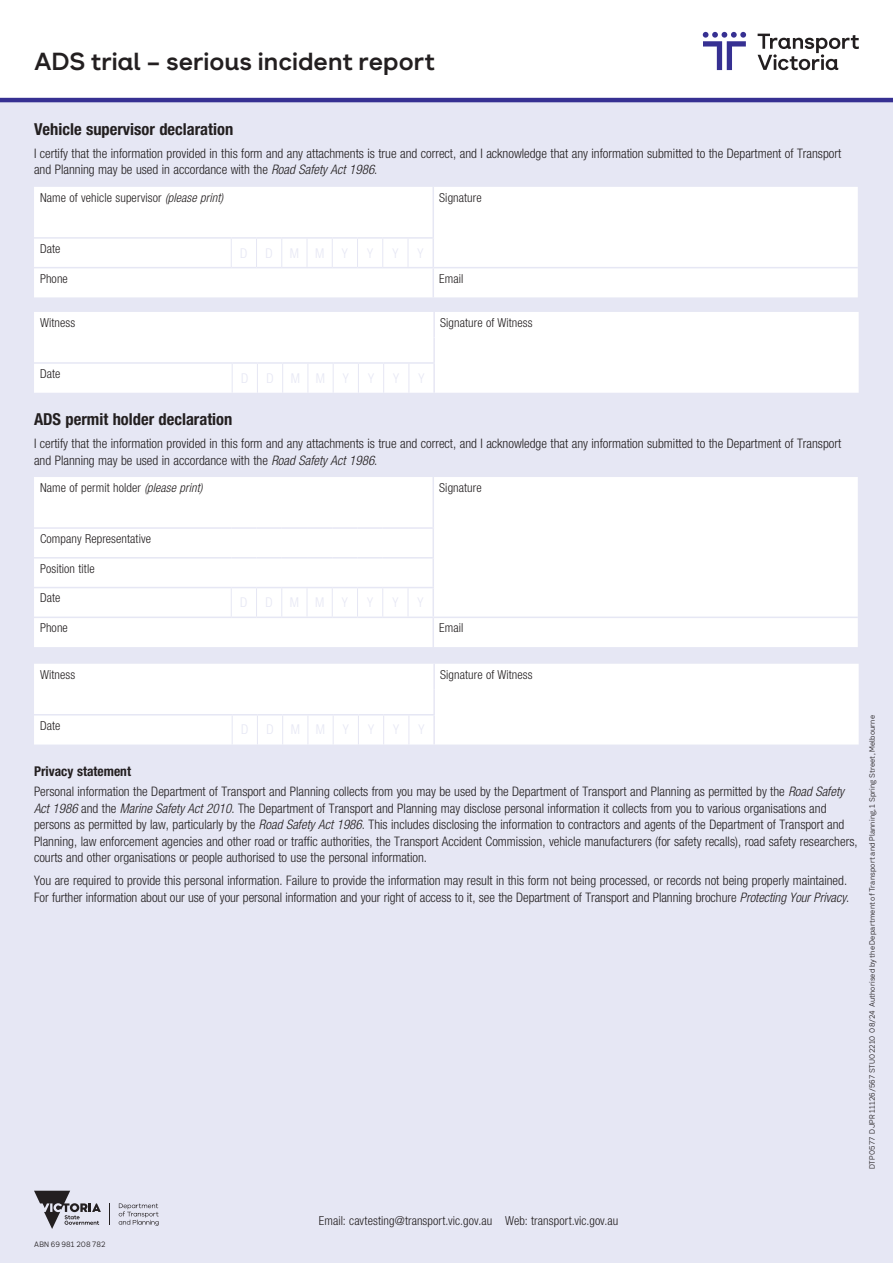
<style>
.page{position:relative;width:893px;height:1263px;background:#fff}
.page>*{position:absolute;margin:0;border:0;box-sizing:border-box;transform-origin:0 0}
.t1{font:700 24px "Network Neo";color:#231f20}
.MAIN_SECTION_HEADINGS{font:700 condensed 16.5px "Helvetica Neue LT Std";color:#231f20}
.SUB_HEAD{font:700 condensed 13.5px "Helvetica Neue LT Std";color:#231f20}
.BODY_COPY{font:300 condensed 13.2px/16.5px "Helvetica Neue LT Std";color:#231f20}
.BOXED_BODY{font:300 condensed 12.3px "Helvetica Neue LT Std";letter-spacing:.01em;color:#231f20}
.t2{font:300 7.5px "Network Sans";letter-spacing:.015em;color:#231f20}
.s1{font-style:italic}
</style>
<div class="page">
<div style="left:0;top:98px;width:893px;height:1165px;background:#e6e7f4"></div>
<hr style="left:0;top:98px;width:893px;height:4px;background:#363092">
<div style="left:34px;top:187px;width:824px;height:110px;background:#fff"></div>
<hr style="left:432px;top:187px;width:2px;height:50px;background:#e6e7f4">
<hr style="left:34px;top:237px;width:197px;height:2px;background:#e6e7f4">
<hr style="left:231px;top:237px;width:26px;height:2px;background:#e6e7f4">
<hr style="left:257px;top:237px;width:25px;height:2px;background:#e6e7f4">
<hr style="left:282px;top:237px;width:25px;height:2px;background:#e6e7f4">
<hr style="left:307px;top:237px;width:25px;height:2px;background:#e6e7f4">
<hr style="left:332px;top:237px;width:25px;height:2px;background:#e6e7f4">
<hr style="left:357px;top:237px;width:26px;height:2px;background:#e6e7f4">
<hr style="left:383px;top:237px;width:25px;height:2px;background:#e6e7f4">
<hr style="left:408px;top:237px;width:26px;height:2px;background:#e6e7f4">
<hr style="left:432px;top:239px;width:2px;height:28px;background:#e6e7f4">
<hr style="left:34px;top:267px;width:197px;height:1px;background:#e6e7f4">
<svg style="left:231px;top:239px;width:202px;height:29px;background:#fdfdfe"></svg>
<hr style="left:433px;top:267px;width:425px;height:1px;background:#e6e7f4">
<hr style="left:432px;top:268px;width:2px;height:29px;background:#e6e7f4">
<div style="left:34px;top:312px;width:825px;height:81px;background:#fff"></div>
<hr style="left:433px;top:312px;width:2px;height:25px;background:#e6e7f4">
<hr style="left:433px;top:337px;width:2px;height:25px;background:#e6e7f4">
<hr style="left:34px;top:362px;width:198px;height:2px;background:#e6e7f4">
<hr style="left:232px;top:362px;width:25px;height:2px;background:#e6e7f4">
<hr style="left:257px;top:362px;width:26px;height:2px;background:#e6e7f4">
<hr style="left:283px;top:362px;width:25px;height:2px;background:#e6e7f4">
<hr style="left:308px;top:362px;width:25px;height:2px;background:#e6e7f4">
<hr style="left:333px;top:362px;width:25px;height:2px;background:#e6e7f4">
<hr style="left:358px;top:362px;width:26px;height:2px;background:#e6e7f4">
<hr style="left:384px;top:362px;width:25px;height:2px;background:#e6e7f4">
<hr style="left:409px;top:362px;width:26px;height:2px;background:#e6e7f4">
<hr style="left:433px;top:364px;width:2px;height:29px;background:#e6e7f4">
<svg style="left:232px;top:364px;width:1px;height:29px"></svg>
<svg style="left:257px;top:364px;width:1px;height:29px"></svg>
<svg style="left:282px;top:364px;width:1px;height:29px"></svg>
<svg style="left:308px;top:364px;width:1px;height:29px"></svg>
<svg style="left:333px;top:364px;width:1px;height:29px"></svg>
<svg style="left:358px;top:364px;width:1px;height:29px"></svg>
<svg style="left:383px;top:364px;width:1px;height:29px"></svg>
<svg style="left:409px;top:364px;width:1px;height:29px"></svg>
<div style="left:34px;top:477px;width:824px;height:170px;background:#fff"></div>
<hr style="left:432px;top:477px;width:2px;height:50px;background:#e6e7f4">
<hr style="left:34px;top:527px;width:197px;height:2px;background:#e6e7f4">
<hr style="left:231px;top:527px;width:26px;height:2px;background:#e6e7f4">
<hr style="left:257px;top:527px;width:25px;height:2px;background:#e6e7f4">
<hr style="left:282px;top:527px;width:25px;height:2px;background:#e6e7f4">
<hr style="left:307px;top:527px;width:25px;height:2px;background:#e6e7f4">
<hr style="left:332px;top:527px;width:25px;height:2px;background:#e6e7f4">
<hr style="left:357px;top:527px;width:26px;height:2px;background:#e6e7f4">
<hr style="left:383px;top:527px;width:25px;height:2px;background:#e6e7f4">
<hr style="left:408px;top:527px;width:26px;height:2px;background:#e6e7f4">
<hr style="left:432px;top:529px;width:2px;height:28px;background:#e6e7f4">
<hr style="left:34px;top:557px;width:197px;height:1px;background:#e6e7f4">
<svg style="left:231px;top:557px;width:203px;height:1px"></svg>
<hr style="left:432px;top:558px;width:2px;height:29px;background:#e6e7f4">
<hr style="left:34px;top:587px;width:197px;height:1px;background:#e6e7f4">
<hr style="left:34px;top:617px;width:197px;height:1px;background:#e6e7f4">
<svg style="left:231px;top:587px;width:203px;height:31px"></svg>
<hr style="left:433px;top:617px;width:425px;height:1px;background:#e6e7f4">
<hr style="left:432px;top:618px;width:2px;height:29px;background:#e6e7f4">
<div style="left:34px;top:664px;width:825px;height:80px;background:#fff"></div>
<hr style="left:433px;top:664px;width:2px;height:25px;background:#e6e7f4">
<hr style="left:433px;top:689px;width:2px;height:25px;background:#e6e7f4">
<hr style="left:34px;top:714px;width:198px;height:1px;background:#e6e7f4">
<svg style="left:232px;top:714px;width:203px;height:30px;background:#fcfcfd"></svg>
<svg style="left:703px;top:32px;width:43px;height:38px"></svg>
<svg style="left:758px;top:34px;width:101px;height:36px"></svg>
<svg style="left:34px;top:1191px;width:67px;height:38px"></svg>
<svg style="left:119px;top:1203px;width:40px;height:23px"></svg>
<h1 class="t1" style="left:34px;top:46px;width:403px">ADS trial – serious incident report</h1>
<p class="MAIN_SECTION_HEADINGS" style="left:34px;top:119px;width:201px">Vehicle supervisor declaration</p>
<p class="BODY_COPY" style="left:34px;top:145px;width:809px">I certify that the information provided in this form and any attachments is true and correct, and I acknowledge that any information submitted to the Department of Transport and Planning may be used in accordance with the <span class="s1">Road Safety Act 1986</span>.</p>
<p class="BOXED_BODY" style="left:40px;top:190px;width:185px">Name of vehicle supervisor <span class="s1">(please print)</span></p>
<p class="BOXED_BODY" style="left:439px;top:190px;width:44px">Signature</p>
<p class="BOXED_BODY" style="left:40px;top:241px;width:22px">Date</p>
<p class="BOXED_BODY" style="left:40px;top:271px;width:29px">Phone</p>
<p class="BOXED_BODY" style="left:439px;top:271px;width:26px">Email</p>
<p class="BOXED_BODY" style="left:40px;top:315px;width:37px">Witness</p>
<p class="BOXED_BODY" style="left:440px;top:315px;width:94px">Signature of Witness</p>
<p class="BOXED_BODY" style="left:40px;top:366px;width:22px">Date</p>
<p class="MAIN_SECTION_HEADINGS" style="left:34px;top:409px;width:200px">ADS permit holder declaration</p>
<p class="BODY_COPY" style="left:34px;top:435px;width:809px">I certify that the information provided in this form and any attachments is true and correct, and I acknowledge that any information submitted to the Department of Transport and Planning may be used in accordance with the <span class="s1">Road Safety Act 1986</span>.</p>
<p class="BOXED_BODY" style="left:40px;top:480px;width:164px">Name of permit holder <span class="s1">(please print)</span></p>
<p class="BOXED_BODY" style="left:439px;top:480px;width:44px">Signature</p>
<p class="BOXED_BODY" style="left:40px;top:531px;width:112px">Company Representative</p>
<p class="BOXED_BODY" style="left:40px;top:561px;width:56px">Position title</p>
<p class="BOXED_BODY" style="left:40px;top:591px;width:22px">Date</p>
<p class="BOXED_BODY" style="left:40px;top:621px;width:29px">Phone</p>
<p class="BOXED_BODY" style="left:439px;top:621px;width:26px">Email</p>
<p class="BOXED_BODY" style="left:40px;top:667px;width:37px">Witness</p>
<p class="BOXED_BODY" style="left:440px;top:667px;width:94px">Signature of Witness</p>
<p class="BOXED_BODY" style="left:40px;top:718px;width:22px">Date</p>
<p class="SUB_HEAD" style="left:34px;top:762px;width:98px">Privacy statement</p>
<p class="BODY_COPY" style="left:34px;top:783px;width:825px">Personal information the Department of Transport and Planning collects from you may be used by the Department of Transport and Planning as permitted by the <span class="s1">Road Safety Act 1986</span> and the <span class="s1">Marine Safety Act 2010</span>. The Department of Transport and Planning may disclose personal information it collects from you to various organisations and persons as permitted by law, particularly by the <span class="s1">Road Safety Act 1986</span>. This includes disclosing the information to contractors and agents of the Department of Transport and Planning, law enforcement agencies and other road or traffic authorities, the Transport Accident Commission, vehicle manufacturers (for safety recalls), road safety researchers, courts and other organisations or people authorised to use the personal information.</p>
<p class="BODY_COPY" style="left:34px;top:872px;width:817px">You are required to provide this personal information. Failure to provide the information may result in this form not being processed, or records not being properly maintained.<br>For further information about our use of your personal information and your right of access to it, see the Department of Transport and Planning brochure <span class="s1">Protecting Your Privacy</span>.</p>
<p class="t2" style="left:867px;top:1169px;width:456px;rotate:-90deg">DTP0577 DJPR 11126/567 STU02210 08/24 Authorised by the Department of Transport and Planning, 1 Spring Street, Melbourne</p>
<p class="t2" style="left:34px;top:1239px;width:73px">ABN 69 981 208 782</p>
<p class="BOXED_BODY" style="left:319px;top:1213px;width:301px">Email: cavtesting@transport.vic.gov.au Web: transport.vic.gov.au</p>
</div>
